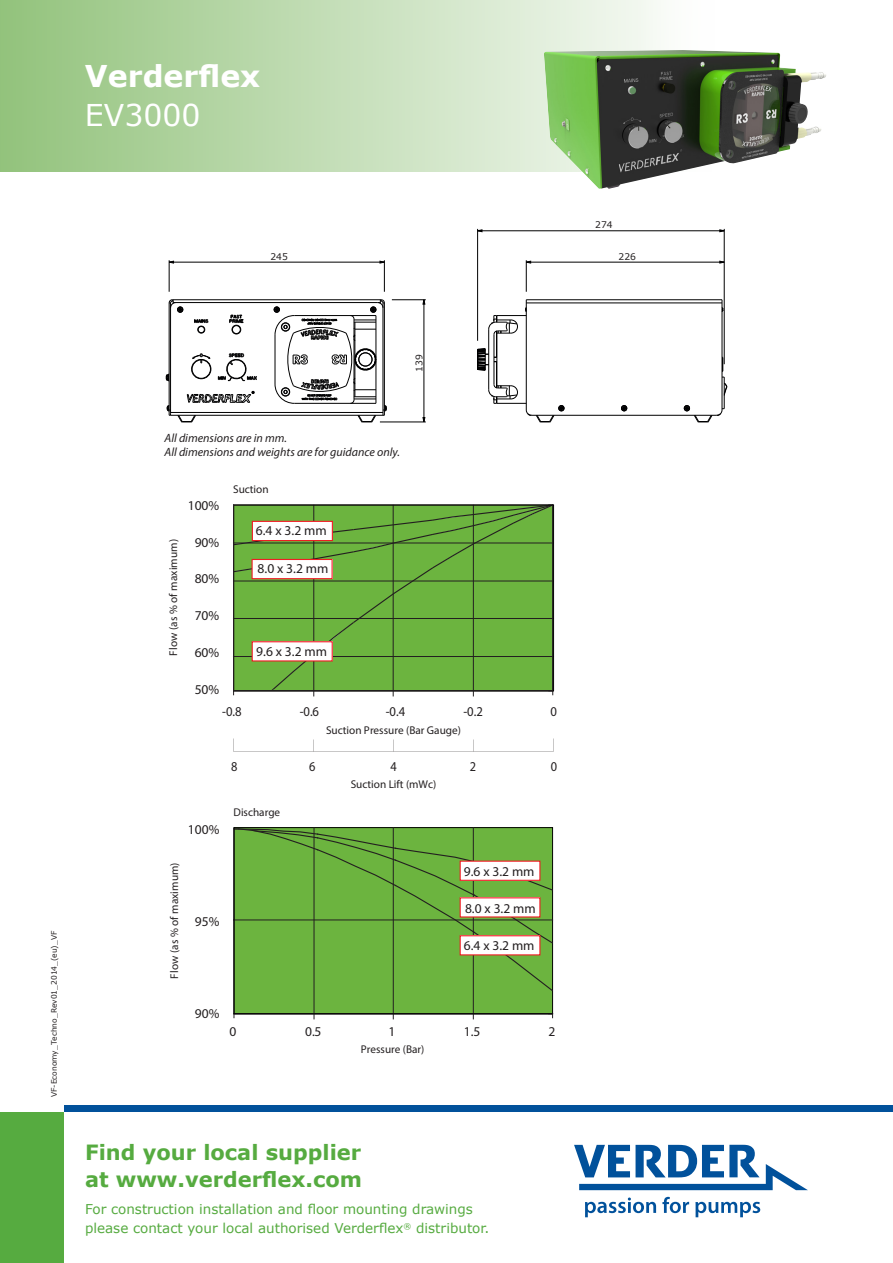
<style>
.page{position:relative;width:893px;height:1263px;background:#fff}
.page>*{position:absolute;margin:0;border:0;box-sizing:border-box;transform-origin:0 0}
._01_HeadingBold{font:700 30px "Verdana";color:#fff}
._01_HeadingRegular{font:30px "Verdana";color:#fff}
.t1{font:700 21px/27px "Verdana";color:#56ab40}
.t2{font:13.5px/19.5px "Verdana";color:#56ab40}
.t3{font:13.5px "Myriad Pro";color:#231f20}
.t4{font:13.5px "Myriad Pro";color:#231f20;scale:.94 1}
.t5{font:13.5px "Myriad Pro";color:#231f20;scale:.91 1}
._05_Caption{font:italic 12px "Myriad Pro";color:#231f20}
.t6{font:11.25px "Myriad Pro";color:#231f20}
.t7{font:9.15px "Verdana";color:#231f20}
.t8{font:7.5px "Verdana";color:#231f20}
</style>
<div class="page">
<div style="left:0;top:0;width:723px;height:171px;background:linear-gradient(to right,#92c27b,#fff)"></div>
<svg style="left:168px;top:260px;width:6px;height:4px"></svg>
<svg style="left:379px;top:260px;width:5px;height:4px"></svg>
<svg style="left:422px;top:300px;width:4px;height:5px"></svg>
<svg style="left:422px;top:417px;width:4px;height:5px"></svg>
<svg style="left:719px;top:229px;width:5px;height:4px"></svg>
<svg style="left:478px;top:229px;width:5px;height:4px"></svg>
<svg style="left:719px;top:260px;width:5px;height:4px"></svg>
<svg style="left:525px;top:260px;width:6px;height:4px"></svg>
<hr style="left:169px;top:303px;width:1px;height:112px;background:#000001">
<hr style="left:170px;top:303px;width:1px;height:111px;background:#000001">
<hr style="left:172px;top:299px;width:209px;height:1px;background:#000001">
<hr style="left:526px;top:300px;width:1px;height:110px;background:#000001">
<hr style="left:532px;top:415px;width:185px;height:1px;background:#000001">
<hr style="left:526px;top:302px;width:196px;height:1px;background:#000001">
<hr style="left:526px;top:299px;width:196px;height:1px;background:#000001">
<hr style="left:722px;top:300px;width:1px;height:110px;background:#000001">
<hr style="left:724px;top:377px;width:1px;height:32px;background:#000001">
<div style="left:232px;top:325px;width:9px;height:9px;border:1px solid #000001;border-radius:50%"></div>
<svg style="left:722px;top:357px;width:6px;height:39px"></svg>
<hr style="left:169px;top:260px;width:1px;height:32px;background:#000001">
<hr style="left:380px;top:422px;width:46px;height:1px;background:#000001">
<hr style="left:392px;top:299px;width:34px;height:1px;background:#000001">
<hr style="left:169px;top:262px;width:215px;height:1px;background:#000001">
<hr style="left:384px;top:260px;width:1px;height:32px;background:#000001">
<hr style="left:424px;top:300px;width:1px;height:122px;background:#000001">
<hr style="left:477px;top:229px;width:1px;height:112px;background:#000001">
<hr style="left:526px;top:260px;width:1px;height:32px;background:#000001">
<hr style="left:526px;top:262px;width:198px;height:1px;background:#000001">
<hr style="left:724px;top:229px;width:1px;height:135px;background:#000001">
<hr style="left:478px;top:230px;width:246px;height:1px;background:#000001">
<hr style="left:171px;top:415px;width:212px;height:1px;background:#000001">
<hr style="left:171px;top:412px;width:212px;height:1px;background:#000001">
<svg style="left:229px;top:314px;width:15px;height:10px"></svg>
<svg style="left:194px;top:319px;width:15px;height:5px"></svg>
<hr style="left:176px;top:302px;width:202px;height:1px;background:#000001">
<svg style="left:186px;top:391px;width:69px;height:12px"></svg>
<svg style="left:191px;top:353px;width:21px;height:26px"></svg>
<svg style="left:218px;top:353px;width:39px;height:29px"></svg>
<div style="left:197px;top:326px;width:8px;height:7px;border:1px solid #000001;border-radius:50%"></div>
<div style="left:198px;top:326px;width:7px;height:7px;border:1px solid #000001;border-radius:50%"></div>
<svg style="left:168px;top:299px;width:15px;height:14px"></svg>
<svg style="left:166px;top:405px;width:5px;height:11px"></svg>
<svg style="left:165px;top:374px;width:4px;height:8px"></svg>
<svg style="left:177px;top:414px;width:20px;height:9px"></svg>
<svg style="left:274px;top:299px;width:113px;height:124px"></svg>
<svg style="left:621px;top:405px;width:6px;height:6px"></svg>
<svg style="left:721px;top:306px;width:3px;height:7px"></svg>
<svg style="left:684px;top:405px;width:40px;height:18px"></svg>
<svg style="left:477px;top:306px;width:87px;height:117px"></svg>
<hr style="left:314px;top:828px;width:1px;height:191px;background:#231f20">
<hr style="left:393px;top:828px;width:1px;height:191px;background:#231f20">
<hr style="left:473px;top:828px;width:1px;height:191px;background:#231f20">
<svg style="left:233px;top:827px;width:321px;height:188px;background:#73af4a"></svg>
<hr style="left:313px;top:505px;width:1px;height:191px;background:#231f20">
<hr style="left:393px;top:505px;width:1px;height:191px;background:#231f20">
<hr style="left:473px;top:505px;width:1px;height:191px;background:#231f20">
<svg style="left:233px;top:504px;width:321px;height:188px;background:#6baa41"></svg>
<div style="left:252px;top:521px;width:80px;height:20px;background:#fff"></div>
<div style="left:252px;top:521px;width:81px;height:20px;border:1px solid #ee1d23"></div>
<div style="left:252px;top:642px;width:80px;height:19px;background:#fff"></div>
<div style="left:252px;top:641px;width:81px;height:20px;border:1px solid #ee1d23"></div>
<img style="left:544px;top:50px;width:282px;height:139px">
<div style="left:64px;top:1106px;width:829px;height:6px;background:#01519b"></div>
<div style="left:0;top:1112px;width:64px;height:151px;background:#56ab40"></div>
<svg style="left:585px;top:1197px;width:71px;height:20px"></svg>
<svg style="left:662px;top:1197px;width:27px;height:16px"></svg>
<svg style="left:695px;top:1202px;width:65px;height:15px"></svg>
<svg style="left:574px;top:1145px;width:234px;height:45px"></svg>
<p class="_01_HeadingBold" style="left:85px;top:55px;width:177px">Verderflex</p>
<p class="_01_HeadingRegular" style="left:85px;top:94px;width:117px">EV3000</p>
<p class="t7" style="left:595px;top:219px;width:19px">274</p>
<p class="t7" style="left:270px;top:250px;width:19px">245</p>
<p class="t7" style="left:619px;top:250px;width:19px">226</p>
<p class="t8" style="left:49px;top:1097px;width:168px;rotate:-90deg">VF-Economy_Techno_Rev01_2014_(eu)_VF</p>
<p class="t7" style="left:413px;top:372px;width:19px;rotate:-90deg">139</p>
<p class="_05_Caption" style="left:165px;top:431px;width:124px">All dimensions are in mm.</p>
<p class="_05_Caption" style="left:165px;top:444px;width:237px">All dimensions and weights are for guidance only.</p>
<p class="t6" style="left:167px;top:656px;width:118px;rotate:-90deg">Flow (as % of maximum)</p>
<p class="t3" style="left:188px;top:497px;width:33px">100%</p>
<p class="t3" style="left:195px;top:534px;width:26px">90%</p>
<p class="t3" style="left:195px;top:571px;width:26px">80%</p>
<p class="t3" style="left:195px;top:607px;width:26px">70%</p>
<p class="t3" style="left:195px;top:644px;width:26px">60%</p>
<p class="t3" style="left:195px;top:681px;width:26px">50%</p>
<p class="t6" style="left:233px;top:482px;width:37px">Suction</p>
<p class="t3" style="left:256px;top:522px;width:72px">6.4 x 3.2 mm</p>
<p class="t3" style="left:258px;top:560px;width:72px">8.0 x 3.2 mm</p>
<p class="t3" style="left:256px;top:643px;width:72px">9.6 x 3.2 mm</p>
<p class="t4" style="left:222px;top:703px;width:22px">-0.8</p>
<p class="t4" style="left:300px;top:703px;width:22px">-0.6</p>
<p class="t4" style="left:386px;top:703px;width:22px">-0.4</p>
<p class="t4" style="left:463px;top:703px;width:22px">-0.2</p>
<p class="t4" style="left:550px;top:703px;width:8px">0</p>
<p class="t6" style="left:326px;top:723px;width:136px">Suction Pressure (Bar Gauge)</p>
<p class="t5" style="left:231px;top:758px;width:8px">8</p>
<p class="t5" style="left:309px;top:758px;width:8px">6</p>
<p class="t5" style="left:390px;top:758px;width:8px">4</p>
<p class="t5" style="left:470px;top:758px;width:8px">2</p>
<p class="t5" style="left:551px;top:758px;width:8px">0</p>
<p class="t6" style="left:351px;top:778px;width:87px">Suction Lift (mWc)</p>
<p class="t3" style="left:188px;top:821px;width:33px">100%</p>
<p class="t6" style="left:167px;top:979px;width:118px;rotate:-90deg">Flow (as % of maximum)</p>
<p class="t3" style="left:195px;top:913px;width:26px">95%</p>
<p class="t6" style="left:234px;top:806px;width:48px">Discharge</p>
<p class="t3" style="left:464px;top:863px;width:72px">9.6 x 3.2 mm</p>
<p class="t3" style="left:465px;top:900px;width:72px">8.0 x 3.2 mm</p>
<p class="t3" style="left:464px;top:938px;width:72px">6.4 x 3.2 mm</p>
<p class="t3" style="left:195px;top:1005px;width:26px">90%</p>
<p class="t3" style="left:230px;top:1023px;width:8px">0</p>
<p class="t3" style="left:305px;top:1023px;width:18px">0.5</p>
<p class="t3" style="left:389px;top:1023px;width:8px">1</p>
<p class="t3" style="left:464px;top:1023px;width:18px">1.5</p>
<p class="t3" style="left:549px;top:1023px;width:8px">2</p>
<p class="t6" style="left:361px;top:1042px;width:65px">Pressure (Bar)</p>
<h2 class="t1" style="left:85px;top:1138px;width:279px">Find your local supplier at www.verderflex.com</h2>
<p class="t2" style="left:85px;top:1199px;width:406px">For construction installation and floor mounting drawings please contact your local authorised Verderflex<sup>®</sup> distributor.</p>
</div>
